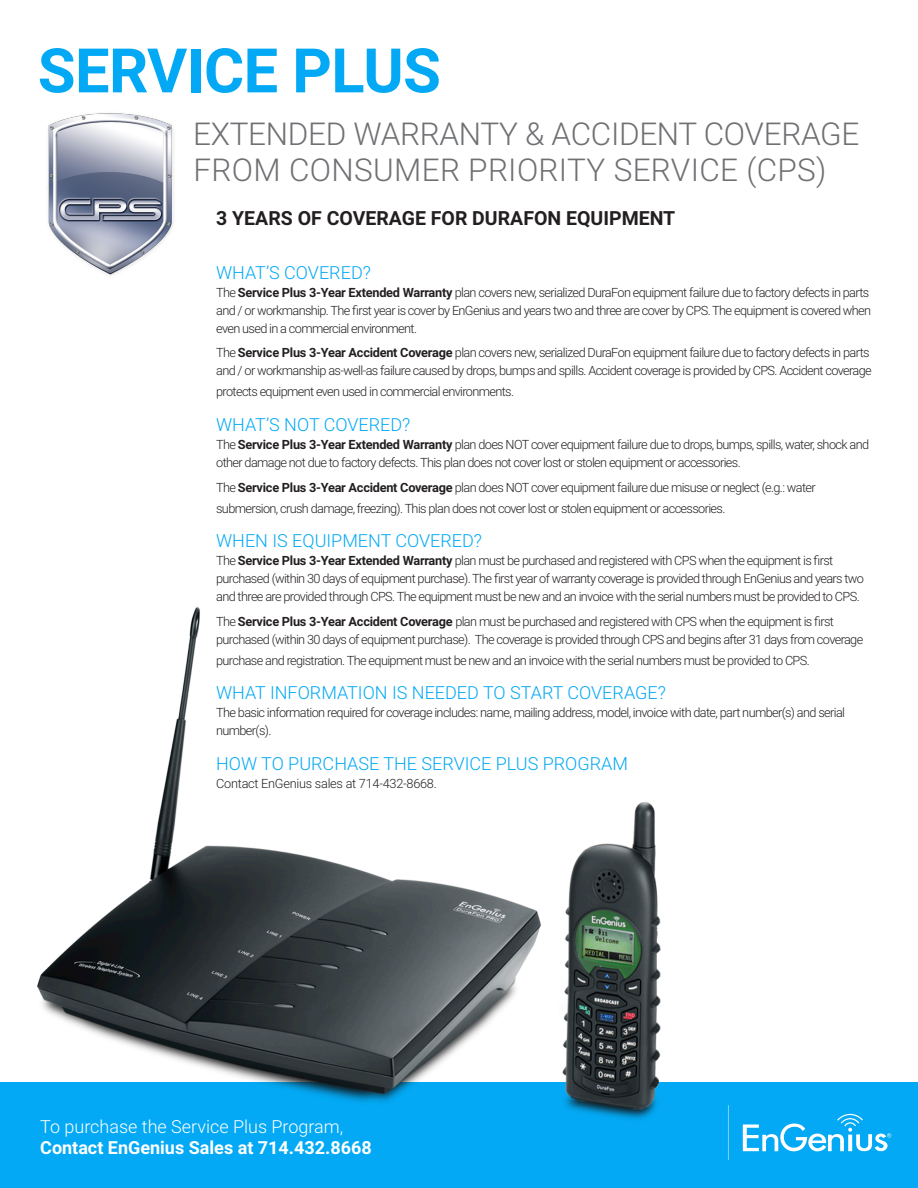
<style>
.page{position:relative;width:918px;height:1188px;background:#fff}
.page>*{position:absolute;margin:0;border:0;box-sizing:border-box;transform-origin:0 0}
.t1{font:700 61.5px "Roboto";letter-spacing:-.01em;color:#03a9f4}
.t2{font:300 31.5px "Roboto";letter-spacing:-.01em;color:#6f7073}
.t3{font:300 31.5px "Roboto";letter-spacing:.01em;color:#6f7073}
.t4{font:700 19.5px "Roboto";color:#231f20}
.t5{font:300 18px "Roboto";color:#03a9f4}
.t6{font:700 18px "Roboto";color:#fff}
.t7{font:300 18px "Roboto";color:#fff}
.t8{font:300 12.75px/18px "Roboto";letter-spacing:-.05em;color:#231f20}
.t9{font:300 12.75px "Roboto";letter-spacing:-.02em;color:#231f20}
.s1{font-weight:700}
</style>
<div class="page">
<div style="left:0;top:1082px;width:918px;height:106px;background:#03a9f4"></div>
<svg style="left:743px;top:1114px;width:148px;height:37px"></svg>
<hr style="left:728px;top:1105px;width:1px;height:55px;background:#fff">
<img style="left:47px;top:113px;width:126px;height:162px">
<img style="left:37px;top:606px;width:504px;height:496px">
<img style="left:562px;top:802px;width:99px;height:317px">
<p class="t1" style="left:38px;top:27px;width:405px">SERVICE PLUS</p>
<p class="t2" style="left:193px;top:112px;width:668px">EXTENDED WARRANTY &amp; ACCIDENT COVERAGE</p>
<p class="t3" style="left:194px;top:148px;width:634px">FROM CONSUMER PRIORITY SERVICE (CPS)</p>
<p class="t4" style="left:216px;top:204px;width:461px">3 YEARS OF COVERAGE FOR DURAFON EQUIPMENT</p>
<p class="t5" style="left:216px;top:260px;width:156px">WHAT’S COVERED?</p>
<p class="t8" style="left:216px;top:283px;width:657px">The <span class="s1">Service Plus 3-Year Extended Warranty</span> plan covers new, serialized DuraFon equipment failure due to factory defects in parts and / or workmanship. The first year is cover by EnGenius and years two and three are cover by CPS. The equipment is covered when even used in a commercial environment.</p>
<p class="t8" style="left:216px;top:343px;width:657px">The <span class="s1">Service Plus 3-Year Accident Coverage</span> plan covers new, serialized DuraFon equipment failure due to factory defects in parts and / or workmanship as-well-as failure caused by drops, bumps and spills. Accident coverage is provided by CPS. Accident coverage</p>
<p class="t8" style="left:216px;top:382px;width:299px">protects equipment even used in commercial environments.</p>
<p class="t5" style="left:216px;top:412px;width:196px">WHAT’S NOT COVERED?</p>
<p class="t8" style="left:216px;top:435px;width:654px">The <span class="s1">Service Plus 3-Year Extended Warranty</span> plan does NOT cover equipment failure due to drops, bumps, spills, water, shock and other damage not due to factory defects. This plan does not cover lost or stolen equipment or accessories.</p>
<p class="t8" style="left:216px;top:476px;width:601px;line-height:21px">The <span class="s1">Service Plus 3-Year Accident Coverage</span> plan does NOT cover equipment failure due misuse or neglect (e.g.: water submersion, crush damage, freezing). This plan does not cover lost or stolen equipment or accessories.</p>
<p class="t5" style="left:216px;top:528px;width:267px">WHEN IS EQUIPMENT COVERED?</p>
<p class="t8" style="left:216px;top:551px;width:649px">The <span class="s1">Service Plus 3-Year Extended Warranty</span> plan must be purchased and registered with CPS when the equipment is first purchased (within 30 days of equipment purchase). The first year of warranty coverage is provided through EnGenius and years two and three are provided through CPS. The equipment must be new and an invoice with the serial numbers must be provided to CPS.</p>
<p class="t8" style="left:216px;top:612px;width:649px">The <span class="s1">Service Plus 3-Year Accident Coverage</span> plan must be purchased and registered with CPS when the equipment is first purchased (within 30 days of equipment purchase). The coverage is provided through CPS and begins after 31 days from coverage</p>
<p class="t8" style="left:216px;top:651px;width:595px">purchase and registration. The equipment must be new and an invoice with the serial numbers must be provided to CPS.</p>
<p class="t5" style="left:216px;top:680px;width:451px">WHAT INFORMATION IS NEEDED TO START COVERAGE?</p>
<p class="t8" style="left:216px;top:703px;width:630px">The basic information required for coverage includes: name, mailing address, model, invoice with date, part number(s) and serial number(s).</p>
<p class="t5" style="left:216px;top:751px;width:413px">HOW TO PURCHASE THE SERVICE PLUS PROGRAM</p>
<p class="t9" style="left:216px;top:774px;width:222px">Contact EnGenius sales at 714-432-8668.</p>
<p class="t7" style="left:40px;top:1114px;width:305px">To purchase the Service Plus Program,</p>
<p class="t6" style="left:40px;top:1135px;width:333px">Contact EnGenius Sales at 714.432.8668</p>
</div>
